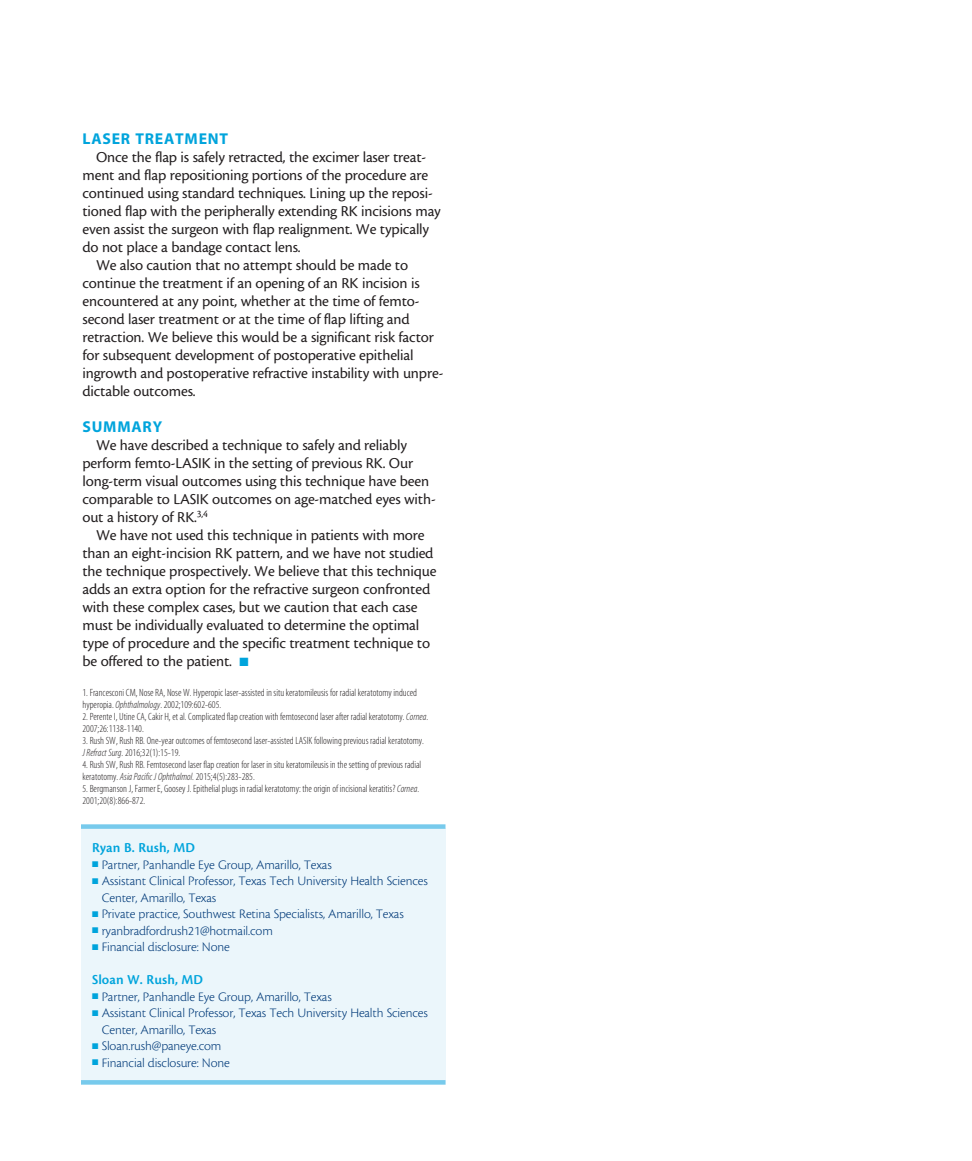
<style>
.page{position:relative;width:972px;height:1161px;background:#fff}
.page>*{position:absolute;margin:0;border:0;box-sizing:border-box;transform-origin:0 0}
.body{font:15.75px/18px "Cronos MM 408 10";letter-spacing:-.01em;color:#231f20}
.subhead{font:15.75px "Myriad MM 700 600";letter-spacing:.05em;color:#00a4dc}
.bio_name{font:14.25px "Cronos MM 574 9";letter-spacing:.005em;color:#00a4dc}
.bio_info{font:13.5px/16.5px "Cronos MM 250 9";letter-spacing:-.01em;color:#013a79}
.footnote{font:10.5px/12px "Myriad MM 215 300";color:#231f20}
.s1{color:#00a4dc}
.s2{font-family:"Myriad MM It 215 300"}
</style>
<div class="page">
<div style="left:81px;top:829px;width:365px;height:251px;background:#ebf6fb"></div>
<div style="left:81px;top:824px;width:365px;height:5px;background:#77caec"></div>
<div style="left:81px;top:1080px;width:365px;height:5px;background:#77caec"></div>
<p class="subhead" style="left:82px;top:131px;width:147px">LASER TREATMENT</p>
<p class="body" style="left:82px;top:148px;width:360px;text-indent:14px">Once the flap is safely retracted, the excimer laser treat&shy;ment and flap repositioning portions of the procedure are continued using standard techniques. Lining up the reposi&shy;tioned flap with the peripherally extending RK incisions may even assist the surgeon with flap realignment. We typically do not place a bandage contact lens.</p>
<p class="body" style="left:82px;top:256px;width:362px;text-indent:14px">We also caution that no attempt should be made to continue the treatment if an opening of an RK incision is encountered at any point, whether at the time of femto&shy;second laser treatment or at the time of flap lifting and retraction. We believe this would be a significant risk factor for subsequent development of postoperative epithelial ingrowth and postoperative refractive instability with unpre&shy;dictable outcomes.</p>
<p class="subhead" style="left:82px;top:419px;width:81px">SUMMARY</p>
<p class="body" style="left:82px;top:436px;width:355px;text-indent:14px">We have described a technique to safely and reliably perform femto-LASIK in the setting of previous RK. Our long-term visual outcomes using this technique have been comparable to LASIK outcomes on age-matched eyes with&shy;out a history of RK.<sup>3,4</sup></p>
<p class="body" style="left:82px;top:526px;width:355px;text-indent:14px">We have not used this technique in patients with more than an eight-incision RK pattern, and we have not studied the technique prospectively. We believe that this technique adds an extra option for the refractive surgeon confronted with these complex cases, but we caution that each case must be individually evaluated to determine the optimal type of procedure and the specific treatment technique to be offered to the patient. <span class="s1">■</span></p>
<p class="footnote" style="left:82px;top:687px;width:336px">1. Francesconi CM, Nose RA, Nose W. Hyperopic laser-assisted in situ keratomileusis for radial keratotomy induced hyperopia. <span class="s2">Ophthalmology</span>. 2002;109:602-605.</p>
<p class="footnote" style="left:82px;top:711px;width:347px">2. Perente I, Utine CA, Cakir H, et al. Complicated flap creation with femtosecond laser after radial keratotomy. <span class="s2">Cornea</span>.<br>2007;26:1138-1140.</p>
<p class="footnote" style="left:82px;top:735px;width:343px">3. Rush SW, Rush RB. One-year outcomes of femtosecond laser-assisted LASIK following previous radial keratotomy.<br><span class="s2">J Refract Surg</span>. 2016;32(1):15-19.</p>
<p class="footnote" style="left:82px;top:759px;width:340px">4. Rush SW, Rush RB. Femtosecond laser flap creation for laser in situ keratomileusis in the setting of previous radial keratotomy. <span class="s2">Asia Pacific J Ophthalmol.</span> 2015;4(5):283-285.</p>
<p class="footnote" style="left:82px;top:783px;width:338px">5. Bergmanson J, Farmer E, Goosey J. Epithelial plugs in radial keratotomy: the origin of incisional keratitis? <span class="s2">Cornea</span>.<br>2001;20(8):866-872.</p>
<p class="bio_name" style="left:92px;top:840px;width:104px">Ryan B. Rush, MD</p>
<p class="bio_info" style="left:92px;top:856px;width:241px"><span class="s1">■</span> Partner, Panhandle Eye Group, Amarillo, Texas</p>
<p class="bio_info" style="left:102px;top:873px;width:328px;text-indent:-10px"><span class="s1">■</span> Assistant Clinical Professor, Texas Tech University Health Sciences<br>Center, Amarillo, Texas</p>
<p class="bio_info" style="left:92px;top:906px;width:313px"><span class="s1">■</span> Private practice, Southwest Retina Specialists, Amarillo, Texas</p>
<p class="bio_info" style="left:92px;top:922px;width:182px"><span class="s1">■</span> ryanbradfordrush21@hotmail.com</p>
<p class="bio_info" style="left:92px;top:939px;width:139px"><span class="s1">■</span> Financial disclosure: None</p>
<p class="bio_name" style="left:92px;top:972px;width:113px">Sloan W. Rush, MD</p>
<p class="bio_info" style="left:92px;top:988px;width:241px"><span class="s1">■</span> Partner, Panhandle Eye Group, Amarillo, Texas</p>
<p class="bio_info" style="left:102px;top:1005px;width:328px;text-indent:-10px"><span class="s1">■</span> Assistant Clinical Professor, Texas Tech University Health Sciences<br>Center, Amarillo, Texas</p>
<p class="bio_info" style="left:92px;top:1038px;width:131px"><span class="s1">■</span> Sloan.rush@paneye.com</p>
<p class="bio_info" style="left:92px;top:1054px;width:139px"><span class="s1">■</span> Financial disclosure: None</p>
</div>
